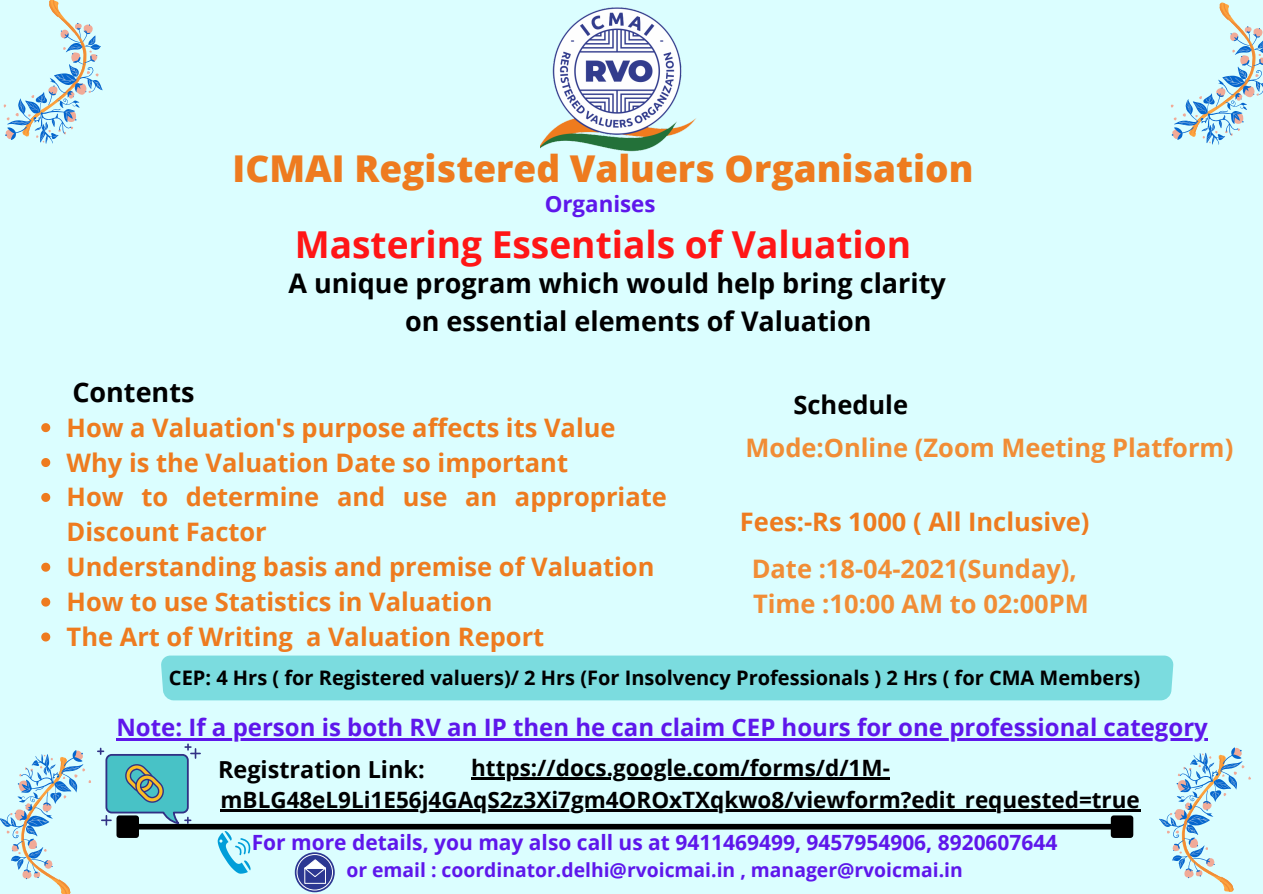
<style>
.page{position:relative;width:1263px;height:894px;background:#fff}
.page>*{position:absolute;margin:0;border:0;box-sizing:border-box;transform-origin:0 0}
.t1{font:700 37.05px "Open Sans";color:#ff1616}
.t2{font:800 36.9px "Open Sans";color:#ee7b1f}
.t3{font:700 27px "Open Sans";color:#000}
.t4{font:700 25.5px/34.8px "Open Sans";color:#ee7b1f}
.t5{font:700 25.5px "Open Sans";color:#f18d36}
.t6{font:700 25.5px "Open Sans";color:#000}
.t7{font:700 24px "Open Sans";color:#5e17eb}
.t8{font:700 23.4px "Open Sans";color:#000}
.t9{font:700 22.5px/31.5px "Open Sans";color:#000;text-align:center}
.t10{font:700 22.35px "Open Sans";color:#5e17eb}
.t11{font:700 21px "Open Sans";color:#5e17eb}
.t12{font:700 19.95px "Open Sans";color:#000}
.t13{font:700 19.35px "Open Sans";color:#5e17eb}
</style>
<div class="page">
<div style="left:0;top:0;width:1263px;height:893px;background:#dbfeff"></div>
<img style="left:540px;top:7px;width:156px;height:145px">
<div style="left:139px;top:823px;width:972px;height:6px;background:#000"></div>
<div style="left:1114px;top:818px;width:16px;height:16px;background:#000"></div>
<div style="left:1111px;top:815px;width:22px;height:22px;border:6px solid #000"></div>
<svg style="left:217px;top:831px;width:34px;height:42px"></svg>
<svg style="left:295px;top:852px;width:40px;height:40px"></svg>
<div style="left:297px;top:853px;width:36px;height:37px;border:1px solid #fff;border-radius:50%"></div>
<svg style="left:302px;top:858px;width:26px;height:19px"></svg>
<div style="left:161px;top:655px;width:1013px;height:45px;background:#7bdcdf"></div>
<svg style="left:3px;top:0;width:100px;height:144px"></svg>
<svg style="left:1171px;top:2px;width:92px;height:143px"></svg>
<svg style="left:0;top:743px;width:200px;height:150px"></svg>
<svg style="left:1144px;top:740px;width:107px;height:152px"></svg>
<hr style="left:116px;top:737px;width:1092px;height:3px;background:#5e17eb">
<svg style="left:41px;top:423px;width:9px;height:9px"></svg>
<svg style="left:41px;top:458px;width:9px;height:9px"></svg>
<svg style="left:41px;top:493px;width:9px;height:9px"></svg>
<svg style="left:41px;top:562px;width:9px;height:9px"></svg>
<svg style="left:41px;top:597px;width:9px;height:9px"></svg>
<svg style="left:41px;top:632px;width:9px;height:9px"></svg>
<hr style="left:471px;top:777px;width:419px;height:2px;background:#000">
<hr style="left:221px;top:808px;width:920px;height:3px;background:#000">
<p class="t2" style="left:232px;top:143px;width:742px">ICMAI Registered Valuers Organisation</p>
<p class="t10" style="left:545px;top:188px;width:112px">Organises</p>
<p class="t1" style="left:295px;top:218px;width:618px">Mastering Essentials of Valuation</p>
<p class="t3" style="left:72px;top:373px;width:124px">Contents</p>
<p class="t3" style="left:289px;top:264px;width:659px">A unique program which would help bring clarity</p>
<p class="t3" style="left:405px;top:301px;width:468px">on essential elements of Valuation</p>
<p class="t6" style="left:793px;top:386px;width:116px">Schedule</p>
<p class="t4" style="left:67px;top:409px;width:550px">How a Valuation's purpose affects its Value</p>
<p class="t4" style="left:67px;top:444px;width:503px">Why is the Valuation Date so important</p>
<p class="t4" style="left:67px;top:479px;width:602px">How to determine and use an appropriate<br>Discount Factor</p>
<p class="t4" style="left:67px;top:548px;width:589px">Understanding basis and premise of Valuation</p>
<p class="t4" style="left:67px;top:583px;width:427px">How to use Statistics in Valuation</p>
<p class="t4" style="left:67px;top:618px;width:479px">The Art of Writing a Valuation Report</p>
<p class="t5" style="left:746px;top:429px;width:489px">Mode:Online (Zoom Meeting Platform)</p>
<p class="t4" style="left:740px;top:504px;width:351px">Fees:-Rs 1000 ( All Inclusive)</p>
<p class="t5" style="left:752px;top:550px;width:327px">Date :18-04-2021(Sunday),</p>
<p class="t5" style="left:753px;top:585px;width:337px">Time :10:00 AM to 02:00PM</p>
<p class="t12" style="left:169px;top:664px;width:973px">CEP: 4 Hrs ( for Registered valuers)/ 2 Hrs (For Insolvency Professionals ) 2 Hrs ( for CMA Members)</p>
<p class="t7" style="left:116px;top:709px;width:1093px">Note: If a person is both RV an IP then he can claim CEP hours for one professional category</p>
<p class="t9" style="left:221px;top:751px;width:921px">https://docs.google.com/forms/d/1M&shy;mBLG48eL9Li1E56j4GAqS2z3Xi7gm4OROxTXqkwo8/viewform?edit_requested=true</p>
<p class="t8" style="left:218px;top:752px;width:208px">Registration Link:</p>
<p class="t11" style="left:252px;top:827px;width:807px">For more details, you may also call us at 9411469499, 9457954906, 8920607644</p>
<p class="t13" style="left:346px;top:856px;width:618px">or email : coordinator.delhi@rvoicmai.in , manager@rvoicmai.in</p>
</div>
